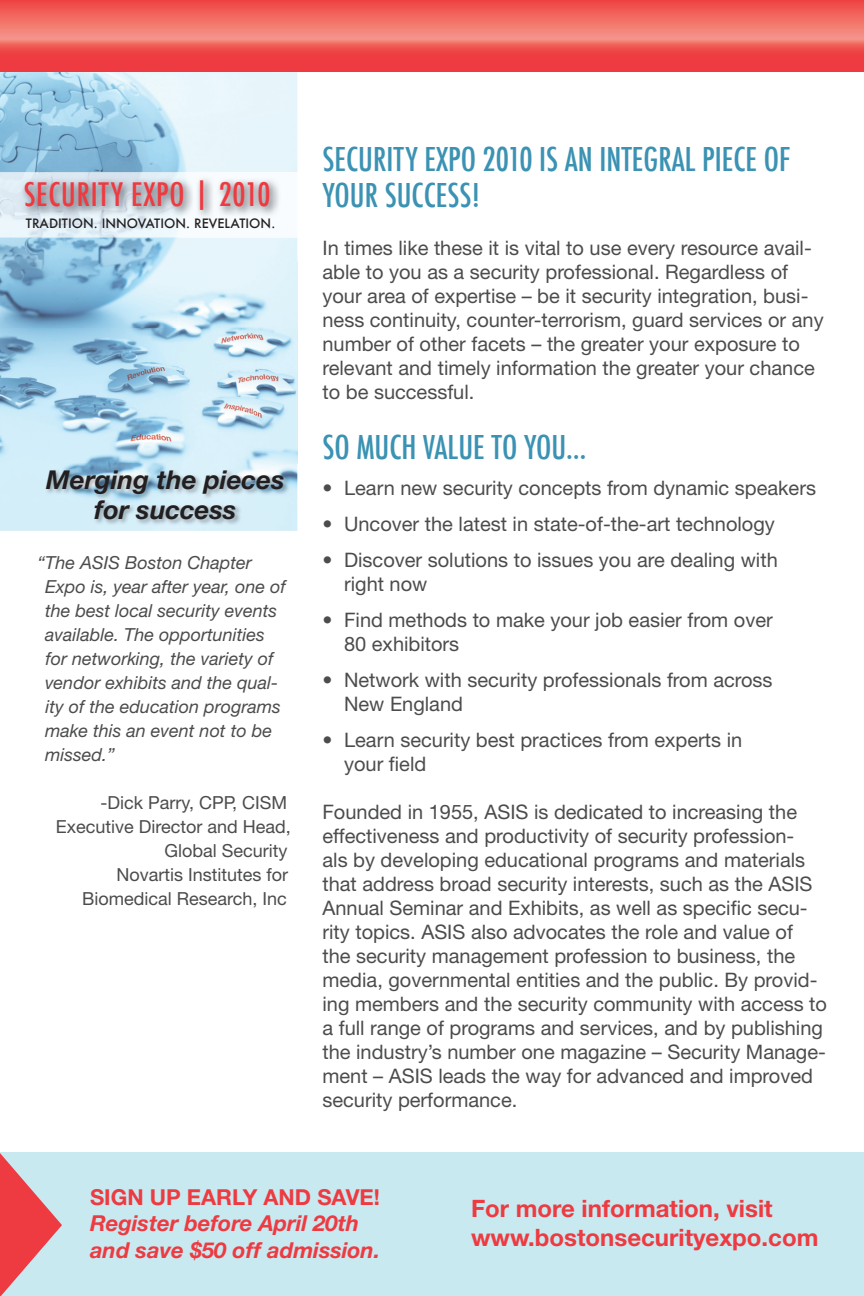
<style>
.page{position:relative;width:864px;height:1296px;background:#fff}
.page>*{position:absolute;margin:0;border:0;box-sizing:border-box;transform-origin:0 0}
.t1{font:500 condensed 32px/36px "Futura";color:#3b92b3}
.t2{font:500 condensed 31.6px "Futura";letter-spacing:.025em;color:#ee3a41}
.t3{font:italic 700 26px/30px "Helvetica Neue";color:#231f20;text-align:center}
.t4{font:700 24px/28.8px "Helvetica Neue";color:#ee3a41}
.t5{font:italic 700 22px/26.4px "Helvetica Neue";color:#ee3a41}
.t6{font:700 22px "Helvetica Neue";color:#ee3a41}
.t7{font:20px/24px "Helvetica Neue";color:#4b4c4d}
.t8{font:italic 18px/24px "Helvetica Neue";color:#4b4c4d}
.t9{font:18px/24px "Helvetica Neue";color:#4b4c4d;text-align:right}
.t10{font:500 12.6px "Futura";color:#231f20}
</style>
<div class="page">
<img style="left:0;top:72px;width:178px;height:100px">
<img style="left:178px;top:72px;width:119px;height:391px">
<img style="left:0;top:238px;width:179px;height:225px">
<img style="left:0;top:463px;width:297px;height:68px">
<img style="left:0;top:172px;width:297px;height:66px">
<img style="left:20px;top:175px;width:260px;height:45px">
<div style="left:0;top:1152px;width:864px;height:144px;background:#c8e9f0"></div>
<svg style="left:0;top:0;width:864px;height:72px;background:#f05d5a"></svg>
<svg style="left:0;top:1153px;width:62px;height:143px"></svg>
<img style="left:45px;top:468px;width:245px;height:58px">
<h2 class="t2" style="left:24px;top:174px;width:248px">SECURITY EXPO | 2010</h2>
<p class="t10" style="left:26px;top:215px;width:251px">TRADITION. INNOVATION. REVELATION.</p>
<h3 class="t3" style="left:46px;top:464px;width:240px">Merging the pieces for success</h3>
<p class="t8" style="left:45px;top:550px;width:242px;text-indent:-8px">“The ASIS Boston Chapter<br>Expo is, year after year, one of the best local security events available. The opportunities for networking, the variety of vendor exhibits and the qual&shy;ity of the education programs make this an event not to be missed.”</p>
<p class="t9" style="left:56px;top:790px;width:237px">-Dick Parry, CPP, CISM<br>Executive Director and Head,<br>Global Security<br>Novartis Institutes for<br>Biomedical Research, Inc</p>
<h1 class="t1" style="left:322px;top:141px;width:469px">SECURITY EXPO 2010 IS AN INTEGRAL PIECE OF<br>YOUR SUCCESS!</h1>
<p class="t7" style="left:322px;top:235px;width:503px">In times like these it is vital to use every resource avail&shy;able to you as a security professional. Regardless of your area of expertise – be it security integration, busi&shy;ness continuity, counter-terrorism, guard services or any number of other facets – the greater your exposure to relevant and timely information the greater your chance to be successful.</p>
<h1 class="t1" style="left:322px;top:429px;width:265px">SO MUCH VALUE TO YOU…</h1>
<p class="t7" style="left:322px;top:475px;width:495px">• Learn new security concepts from dynamic speakers</p>
<p class="t7" style="left:322px;top:511px;width:454px">• Uncover the latest in state-of-the-art technology</p>
<p class="t7" style="left:344px;top:547px;width:435px;text-indent:-22px">• Discover solutions to issues you are dealing with right now</p>
<p class="t7" style="left:344px;top:607px;width:430px;text-indent:-22px">• Find methods to make your job easier from over<br>80 exhibitors</p>
<p class="t7" style="left:344px;top:667px;width:430px;text-indent:-22px">• Network with security professionals from across<br>New England</p>
<p class="t7" style="left:344px;top:727px;width:400px;text-indent:-22px">• Learn security best practices from experts in your field</p>
<p class="t7" style="left:322px;top:799px;width:506px">Founded in 1955, ASIS is dedicated to increasing the effectiveness and productivity of security profession-<br>als by developing educational programs and materials that address broad security interests, such as the ASIS Annual Seminar and Exhibits, as well as specific secu&shy;rity topics. ASIS also advocates the role and value of<br>the security management profession to business, the media, governmental entities and the public. By provid&shy;ing members and the security community with access to a full range of programs and services, and by publishing the industry’s number one magazine – Security Manage&shy;ment – ASIS leads the way for advanced and improved security performance.</p>
<p class="t6" style="left:90px;top:1184px;width:291px">SIGN UP EARLY AND SAVE!</p>
<p class="t5" style="left:90px;top:1210px;width:292px">Register before April 20th and save $50 off admission.</p>
<p class="t4" style="left:471px;top:1194px;width:349px">For more information, visit www.bostonsecurityexpo.com</p>
</div>
